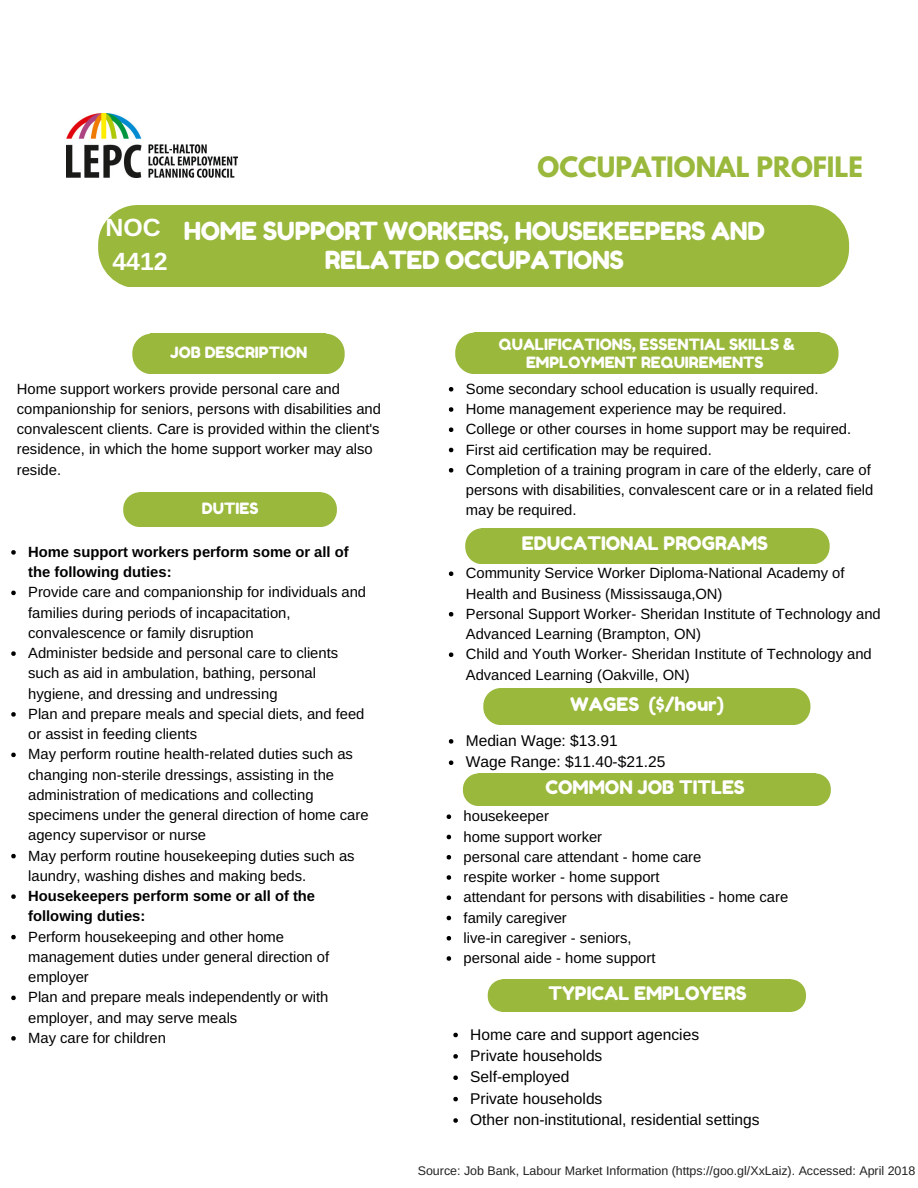
<style>
.page{position:relative;width:918px;height:1188px;background:#fff}
.page>*{position:absolute;margin:0;border:0;box-sizing:border-box;transform-origin:0 0}
.t1{font:24.9px/29.2px "Fredoka One";letter-spacing:-.015em;color:#fff;text-align:center}
.t2{font:700 24.9px "League Spartan";color:#99b83c}
.t3{font:700 24.9px/33.8px "Arimo";color:#fff}
.t4{font:18.75px "Fredoka One";color:#fff}
.t5{font:15.6px/21.3px "Arimo";color:#000}
.t6{font:15.6px/18px "Fredoka One";color:#fff;text-align:center}
.t7{font:14.85px/20.2px "Arimo";color:#000}
.t8{font:700 14.85px/20.2px "Arimo";color:#000}
.t9{font:12.45px "Arimo";color:#222}
</style>
<div class="page">
<svg style="left:11px;top:550px;width:5px;height:5px"></svg>
<svg style="left:11px;top:591px;width:5px;height:4px"></svg>
<svg style="left:11px;top:651px;width:5px;height:5px"></svg>
<svg style="left:11px;top:712px;width:5px;height:5px"></svg>
<svg style="left:11px;top:753px;width:5px;height:4px"></svg>
<svg style="left:11px;top:854px;width:5px;height:4px"></svg>
<svg style="left:11px;top:894px;width:5px;height:5px"></svg>
<svg style="left:11px;top:935px;width:5px;height:4px"></svg>
<svg style="left:11px;top:996px;width:5px;height:4px"></svg>
<svg style="left:11px;top:1036px;width:5px;height:5px"></svg>
<svg style="left:449px;top:387px;width:4px;height:5px"></svg>
<svg style="left:449px;top:407px;width:4px;height:5px"></svg>
<svg style="left:449px;top:428px;width:4px;height:4px"></svg>
<svg style="left:449px;top:448px;width:4px;height:4px"></svg>
<svg style="left:449px;top:468px;width:4px;height:4px"></svg>
<svg style="left:449px;top:572px;width:4px;height:4px"></svg>
<svg style="left:449px;top:612px;width:4px;height:4px"></svg>
<svg style="left:449px;top:652px;width:4px;height:5px"></svg>
<svg style="left:449px;top:739px;width:4px;height:5px"></svg>
<svg style="left:449px;top:760px;width:4px;height:5px"></svg>
<svg style="left:447px;top:814px;width:4px;height:5px"></svg>
<svg style="left:447px;top:835px;width:4px;height:4px"></svg>
<svg style="left:447px;top:855px;width:4px;height:5px"></svg>
<svg style="left:447px;top:875px;width:4px;height:5px"></svg>
<svg style="left:447px;top:896px;width:4px;height:4px"></svg>
<svg style="left:447px;top:916px;width:4px;height:4px"></svg>
<svg style="left:447px;top:936px;width:4px;height:4px"></svg>
<svg style="left:447px;top:956px;width:4px;height:5px"></svg>
<svg style="left:453px;top:1033px;width:5px;height:4px"></svg>
<svg style="left:453px;top:1054px;width:5px;height:5px"></svg>
<svg style="left:453px;top:1076px;width:5px;height:4px"></svg>
<svg style="left:453px;top:1097px;width:5px;height:4px"></svg>
<svg style="left:453px;top:1118px;width:5px;height:5px"></svg>
<img style="left:66px;top:114px;width:171px;height:64px">
<div style="left:136px;top:205px;width:675px;height:82px;background:#99b83c"></div>
<svg style="left:811px;top:205px;width:38px;height:82px"></svg>
<svg style="left:98px;top:205px;width:38px;height:82px"></svg>
<div style="left:151px;top:334px;width:175px;height:40px;background:#99b83c"></div>
<svg style="left:326px;top:334px;width:19px;height:40px"></svg>
<svg style="left:132px;top:334px;width:19px;height:40px"></svg>
<div style="left:474px;top:333px;width:346px;height:41px;background:#99b83c"></div>
<svg style="left:820px;top:333px;width:19px;height:41px"></svg>
<svg style="left:455px;top:333px;width:19px;height:41px"></svg>
<div style="left:139px;top:492px;width:182px;height:34px;background:#99b83c"></div>
<svg style="left:321px;top:492px;width:16px;height:34px"></svg>
<svg style="left:123px;top:492px;width:16px;height:34px"></svg>
<div style="left:482px;top:528px;width:331px;height:36px;background:#99b83c"></div>
<svg style="left:813px;top:528px;width:17px;height:36px"></svg>
<svg style="left:465px;top:528px;width:17px;height:36px"></svg>
<div style="left:478px;top:773px;width:338px;height:33px;background:#99b83c"></div>
<svg style="left:816px;top:773px;width:15px;height:33px"></svg>
<svg style="left:463px;top:773px;width:15px;height:33px"></svg>
<div style="left:503px;top:979px;width:288px;height:32px;background:#99b83c"></div>
<svg style="left:791px;top:979px;width:15px;height:32px"></svg>
<svg style="left:488px;top:979px;width:15px;height:32px"></svg>
<div style="left:500px;top:688px;width:293px;height:36px;background:#99b83c"></div>
<svg style="left:793px;top:688px;width:17px;height:36px"></svg>
<svg style="left:483px;top:688px;width:17px;height:36px"></svg>
<h1 class="t3" style="left:106px;top:211px;width:64px">NOC<br>4412</h1>
<h1 class="t2" style="left:538px;top:154px;width:327px">OCCUPATIONAL PROFILE</h1>
<h1 class="t1" style="left:184px;top:216px;width:583px">HOME SUPPORT WORKERS, HOUSEKEEPERS AND<br>RELATED OCCUPATIONS</h1>
<p class="t6" style="left:170px;top:343px;width:139px">JOB DESCRIPTION</p>
<p class="t6" style="left:499px;top:335px;width:298px">QUALIFICATIONS, ESSENTIAL SKILLS &amp;<br>EMPLOYMENT REQUIREMENTS</p>
<p class="t7" style="left:17px;top:378px;width:366px">Home support workers provide personal care and companionship for seniors, persons with disabilities and convalescent clients. Care is provided within the client's residence, in which the home support worker may also reside.</p>
<p class="t6" style="left:202px;top:499px;width:58px">DUTIES</p>
<p class="t8" style="left:28px;top:542px;width:322px">Home support workers perform some or all of the following duties:</p>
<p class="t7" style="left:28px;top:582px;width:342px">Provide care and companionship for individuals and families during periods of incapacitation, convalescence or family disruption<br>Administer bedside and personal care to clients such as aid in ambulation, bathing, personal hygiene, and dressing and undressing<br>Plan and prepare meals and special diets, and feed or assist in feeding clients<br>May perform routine health-related duties such as changing non-sterile dressings, assisting in the administration of medications and collecting specimens under the general direction of home care agency supervisor or nurse<br>May perform routine housekeeping duties such as laundry, washing dishes and making beds.</p>
<p class="t8" style="left:28px;top:886px;width:288px">Housekeepers perform some or all of the following duties:</p>
<p class="t7" style="left:28px;top:926px;width:303px">Perform housekeeping and other home management duties under general direction of employer<br>Plan and prepare meals independently or with employer, and may serve meals<br>May care for children</p>
<p class="t7" style="left:466px;top:378px;width:409px">Some secondary school education is usually required.<br>Home management experience may be required.<br>College or other courses in home support may be required.<br>First aid certification may be required.<br>Completion of a training program in care of the elderly, care of persons with disabilities, convalescent care or in a related field may be required.</p>
<p class="t4" style="left:522px;top:532px;width:248px">EDUCATIONAL PROGRAMS</p>
<p class="t7" style="left:466px;top:563px;width:416px">Community Service Worker Diploma-National Academy of Health and Business (Mississauga,ON)<br>Personal Support Worker- Sheridan Institute of Technology and Advanced Learning (Brampton, ON)<br>Child and Youth Worker- Sheridan Institute of Technology and Advanced Learning (Oakville, ON)</p>
<p class="t4" style="left:570px;top:693px;width:155px">WAGES ($/hour)</p>
<p class="t5" style="left:466px;top:730px;width:201px">Median Wage: $13.91<br>Wage Range: $11.40-$21.25</p>
<p class="t7" style="left:464px;top:806px;width:326px">housekeeper<br>home support worker<br>personal care attendant - home care<br>respite worker - home support<br>attendant for persons with disabilities - home care family caregiver<br>live-in caregiver - seniors,<br>personal aide - home support</p>
<p class="t4" style="left:545px;top:776px;width:201px">COMMON JOB TITLES</p>
<p class="t4" style="left:549px;top:982px;width:200px">TYPICAL EMPLOYERS</p>
<p class="t5" style="left:470px;top:1023px;width:291px">Home care and support agencies<br>Private households<br>Self-employed<br>Private households<br>Other non-institutional, residential settings</p>
<p class="t9" style="left:418px;top:1163px;width:499px">Source: Job Bank, Labour Market Information (https://goo.gl/XxLaiz). Accessed: April 2018</p>
</div>
